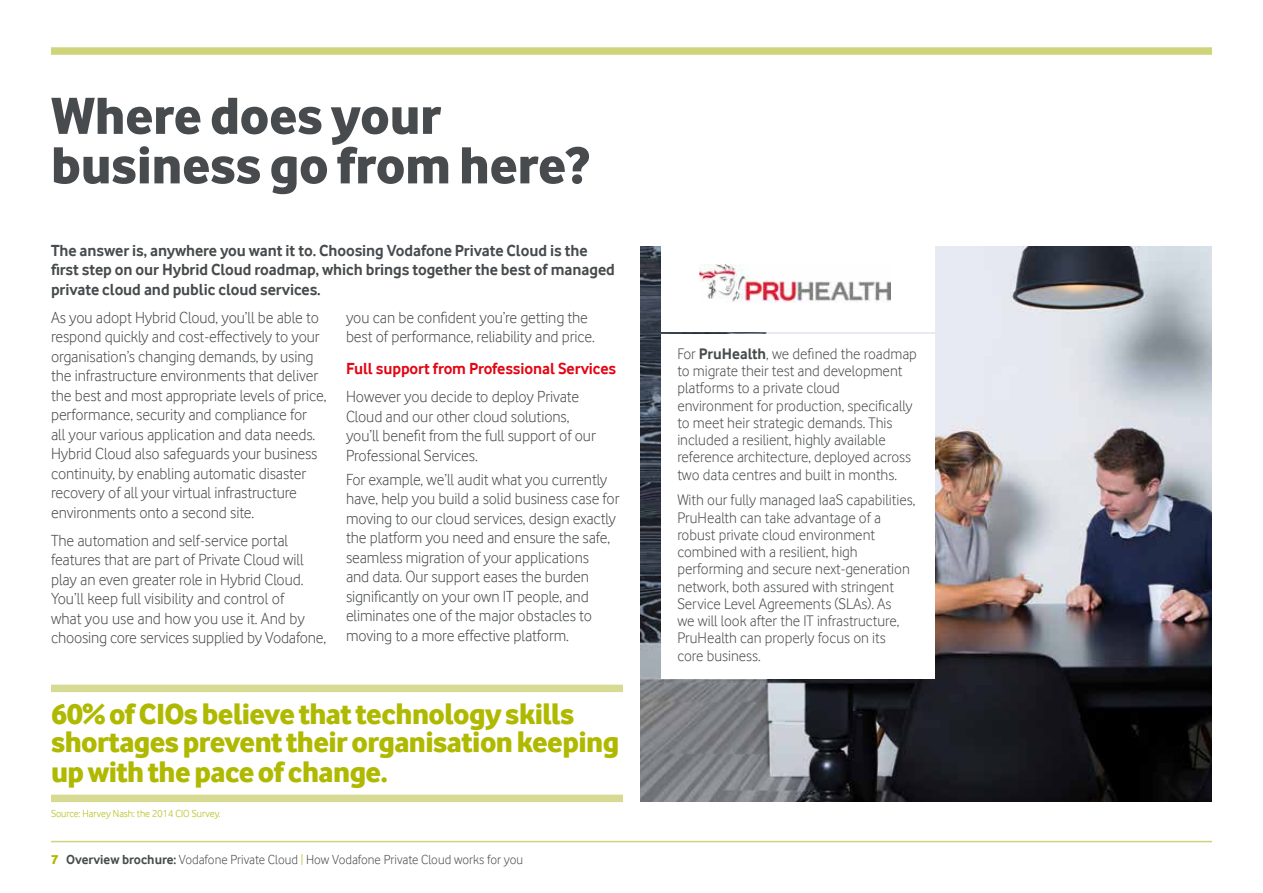
<style>
.page{position:relative;width:1263px;height:893px;background:#fff}
.page>*{position:absolute;margin:0;border:0;box-sizing:border-box;transform-origin:0 0}
.t1{font:54px/49.5px "Vodafone Ex B";letter-spacing:-.005em;color:#484b4d}
.t2{font:30px/29.2px "Vodafone Ex B";letter-spacing:-.02em;color:#afb900}
.t3{font:16.5px/19.5px "Vodafone Lt";letter-spacing:-.005em;color:#484b4d}
.t4{font:700 16.5px/19.5px "Vodafone Rg";letter-spacing:-.005em;color:#484b4d}
.t5{font:700 16.5px "Vodafone Rg";letter-spacing:-.005em;color:#e30613}
.t6{font:15.75px/17.2px "Vodafone Lt";color:#484b4d}
.t7{font:13.5px "Vodafone Lt";color:#484b4d}
.t8{font:10.5px "Vodafone Lt";color:#afb900}
.s1{font-family:"Vodafone Ex B";color:#afb900}
.s2{font-family:"Vodafone Rg";font-weight:700}
.s3{color:#afb900}
</style>
<div class="page">
<div style="left:51px;top:47px;width:1161px;height:8px;background:#cfd37a"></div>
<hr style="left:51px;top:841px;width:1161px;height:1px;background:#cfd37a">
<div style="left:51px;top:685px;width:572px;height:7px;background:#d7da92"></div>
<div style="left:51px;top:795px;width:572px;height:7px;background:#d7da92"></div>
<img style="left:640px;top:246px;width:572px;height:555px">
<div style="left:661px;top:244px;width:273px;height:88px;background:#fff"></div>
<div style="left:661px;top:334px;width:273px;height:344px;background:#fff"></div>
<img style="left:699px;top:264px;width:191px;height:38px">
<h1 class="t1" style="left:51px;top:89px;width:540px">Where does your business go from here?</h1>
<p class="t4" style="left:51px;top:240px;width:565px">The answer is, anywhere you want it to. Choosing Vodafone Private Cloud is the first step on our Hybrid Cloud roadmap, which brings together the best of managed private cloud and public cloud services.</p>
<p class="t3" style="left:51px;top:307px;width:277px">As you adopt Hybrid Cloud, you’ll be able to respond quickly and cost-effectively to your organisation’s changing demands, by using the infrastructure environments that deliver the best and most appropriate levels of price, performance, security and compliance for<br>all your various application and data needs.<br>Hybrid Cloud also safeguards your business continuity, by enabling automatic disaster recovery of all your virtual infrastructure environments onto a second site.</p>
<p class="t3" style="left:51px;top:530px;width:277px">The automation and self-service portal features that are part of Private Cloud will play an even greater role in Hybrid Cloud.<br>You’ll keep full visibility and control of<br>what you use and how you use it. And by choosing core services supplied by Vodafone,</p>
<p class="t3" style="left:346px;top:307px;width:250px">you can be confident you’re getting the best of performance, reliability and price.</p>
<p class="t5" style="left:346px;top:359px;width:272px">Full support from Professional Services</p>
<p class="t3" style="left:346px;top:387px;width:251px">However you decide to deploy Private Cloud and our other cloud solutions, you’ll benefit from the full support of our Professional Services.</p>
<p class="t3" style="left:346px;top:469px;width:275px">For example, we’ll audit what you currently have, help you build a solid business case for moving to our cloud services, design exactly the platform you need and ensure the safe, seamless migration of your applications<br>and data. Our support eases the burden significantly on your own IT people, and eliminates one of the major obstacles to moving to a more effective platform.</p>
<h2 class="t2" style="left:51px;top:698px;width:570px">60% of CIOs believe that technology skills shortages prevent their organisation keeping up with the pace of change.</h2>
<p class="t8" style="left:51px;top:807px;width:171px">Source: Harvey Nash: the 2014 CIO Survey.</p>
<p class="t7" style="left:51px;top:852px;width:474px"><span class="s1">7</span> <span class="s2">Overview brochure:</span> Vodafone Private Cloud <span class="s3">|</span> How Vodafone Private Cloud works for you</p>
<p class="t6" style="left:677px;top:345px;width:241px">For <span class="s2">PruHealth</span>, we defined the roadmap to migrate their test and development platforms to a private cloud environment for production, specifically to meet heir strategic demands. This included a resilient, highly available reference architecture, deployed across two data centres and built in months.</p>
<p class="t6" style="left:677px;top:491px;width:239px">With our fully managed IaaS capabilities, PruHealth can take advantage of a robust private cloud environment combined with a resilient, high performing and secure next-generation network, both assured with stringent Service Level Agreements (SLAs). As<br>we will look after the IT infrastructure, PruHealth can properly focus on its core business.</p>
</div>
